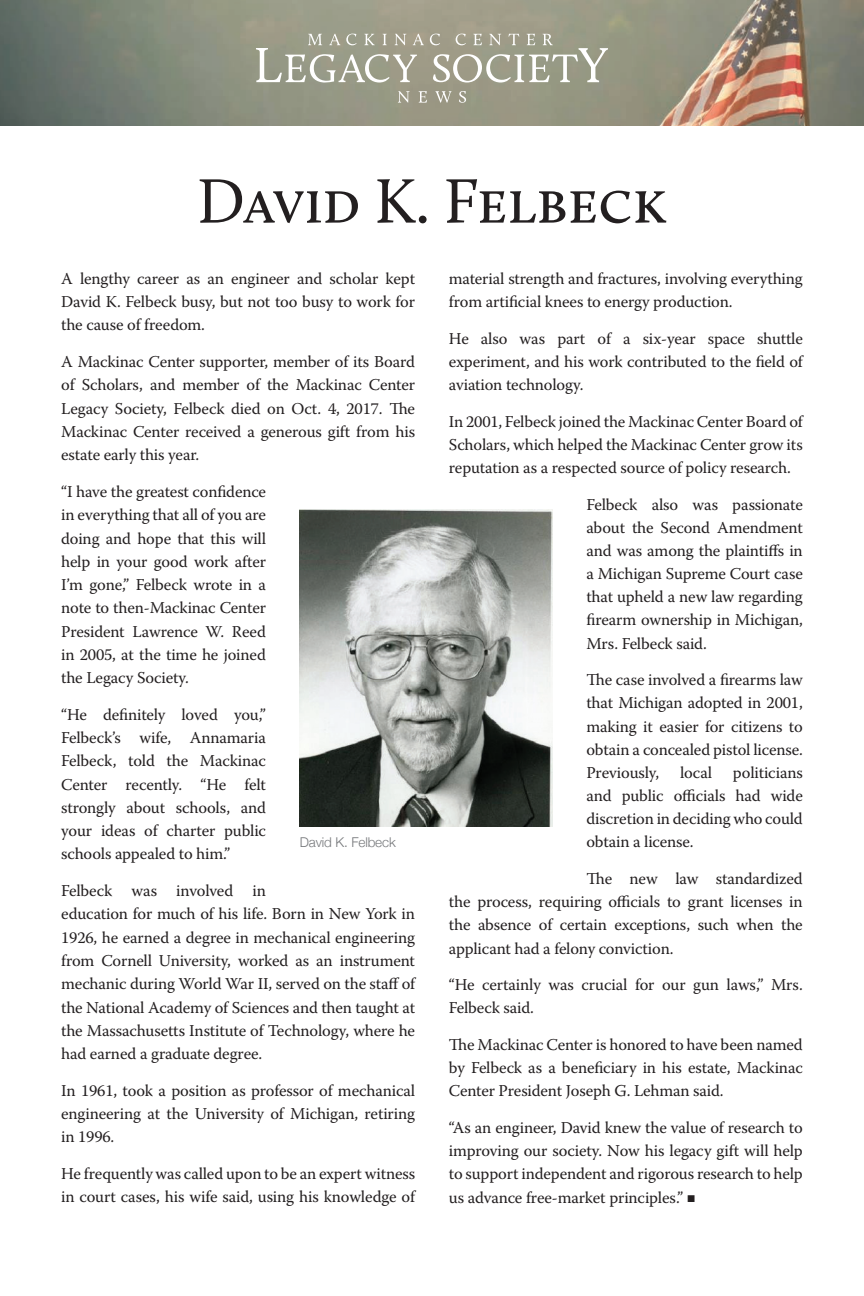
<style>
.page{position:relative;width:864px;height:1296px;background:#fff}
.page>*{position:absolute;margin:0;border:0;box-sizing:border-box;transform-origin:0 0}
.t1{font:64.8px "Calluna";letter-spacing:-.01em;color:#231f20}
.t2{font:16.5px/23.2px "Warnock Pro";letter-spacing:-.01em;color:#231f20;text-align:justify}
.t3{font:300 13.5px "Helvetica Neue";letter-spacing:-.01em;color:#76787b}
.s1{font-family:"Apex Serif";font-size:13.5px}
</style>
<div class="page">
<img style="left:0;top:0;width:864px;height:125px">
<svg style="left:256px;top:34px;width:352px;height:49px;background:#acac9b"></svg>
<svg style="left:419px;top:91px;width:8px;height:12px"></svg>
<svg style="left:398px;top:91px;width:12px;height:12px"></svg>
<svg style="left:435px;top:91px;width:17px;height:12px"></svg>
<svg style="left:459px;top:91px;width:7px;height:12px"></svg>
<img style="left:300px;top:510px;width:253px;height:316px">
<h1 class="t1" style="left:197px;top:162px;width:472px">David K. Felbeck</h1>
<p class="t2" style="left:61px;top:267px;width:355px">A lengthy career as an engineer and scholar kept David K. Felbeck busy, but not too busy to work for the cause of freedom.</p>
<p class="t2" style="left:61px;top:350px;width:355px">A Mackinac Center supporter, member of its Board of Scholars, and member of the Mackinac Center Legacy Society, Felbeck died on Oct. 4, 2017. The Mackinac Center received a generous gift from his estate early this year.</p>
<p class="t2" style="left:61px;top:480px;width:206px">“I have the greatest confidence in everything that all of you are doing and hope that this will help in your good work after I’m gone,” Felbeck wrote in a note to then-Mackinac Center President Lawrence W. Reed in 2005, at the time he joined the Legacy Society.</p>
<p class="t2" style="left:61px;top:703px;width:206px">“He definitely loved you,” Felbeck’s wife, Annamaria Felbeck, told the Mackinac Center recently. “He felt strongly about schools, and your ideas of charter public schools appealed to him.”</p>
<p class="t2" style="left:61px;top:879px;width:355px;text-align:left">Felbeck was involved in<br>education for much of his life. Born in New York in 1926, he earned a degree in mechanical engineering from Cornell University, worked as an instrument mechanic during World War II, served on the staff of the National Academy of Sciences and then taught at the Massachusetts Institute of Technology, where he had earned a graduate degree.</p>
<p class="t2" style="left:61px;top:1079px;width:355px">In 1961, took a position as professor of mechanical engineering at the University of Michigan, retiring in 1996.</p>
<p class="t2" style="left:61px;top:1162px;width:355px">He frequently was called upon to be an expert witness in court cases, his wife said, using his knowledge of</p>
<p class="t3" style="left:300px;top:831px;width:97px">David K. Felbeck</p>
<p class="t2" style="left:449px;top:267px;width:355px">material strength and fractures, involving everything from artificial knees to energy production.</p>
<p class="t2" style="left:449px;top:326px;width:355px">He also was part of a six-year space shuttle experiment, and his work contributed to the field of aviation technology.</p>
<p class="t2" style="left:449px;top:409px;width:355px">In 2001, Felbeck joined the Mackinac Center Board of Scholars, which helped the Mackinac Center grow its reputation as a respected source of policy research.</p>
<p class="t2" style="left:586px;top:492px;width:218px">Felbeck also was passionate about the Second Amendment and was among the plaintiffs in a Michigan Supreme Court case that upheld a new law regarding firearm ownership in Michigan, Mrs. Felbeck said.</p>
<p class="t2" style="left:586px;top:668px;width:218px">The case involved a firearms law that Michigan adopted in 2001, making it easier for citizens to obtain a concealed pistol license.<br>Previously,</p>
<p class="t2" style="left:586px;top:761px;width:218px;text-indent:147px">politicians and public officials had wide discretion in deciding who could obtain a license.</p>
<p class="t2" style="left:449px;top:867px;width:355px;text-indent:138px">The new law standardized the process, requiring officials to grant licenses in the absence of certain exceptions, such when the applicant had a felony conviction.</p>
<p class="t2" style="left:449px;top:973px;width:355px">“He certainly was crucial for our gun laws,” Mrs.<br>Felbeck said.</p>
<p class="t2" style="left:449px;top:1033px;width:355px">The Mackinac Center is honored to have been named by Felbeck as a beneficiary in his estate, Mackinac Center President Joseph G. Lehman said.</p>
<p class="t2" style="left:449px;top:1116px;width:355px">“As an engineer, David knew the value of research to improving our society. Now his legacy gift will help to support independent and rigorous research to help us advance free-market principles.” <span class="s1">¬</span></p>
<p class="t2" style="left:680px;top:761px;width:33px">local</p>
</div>
